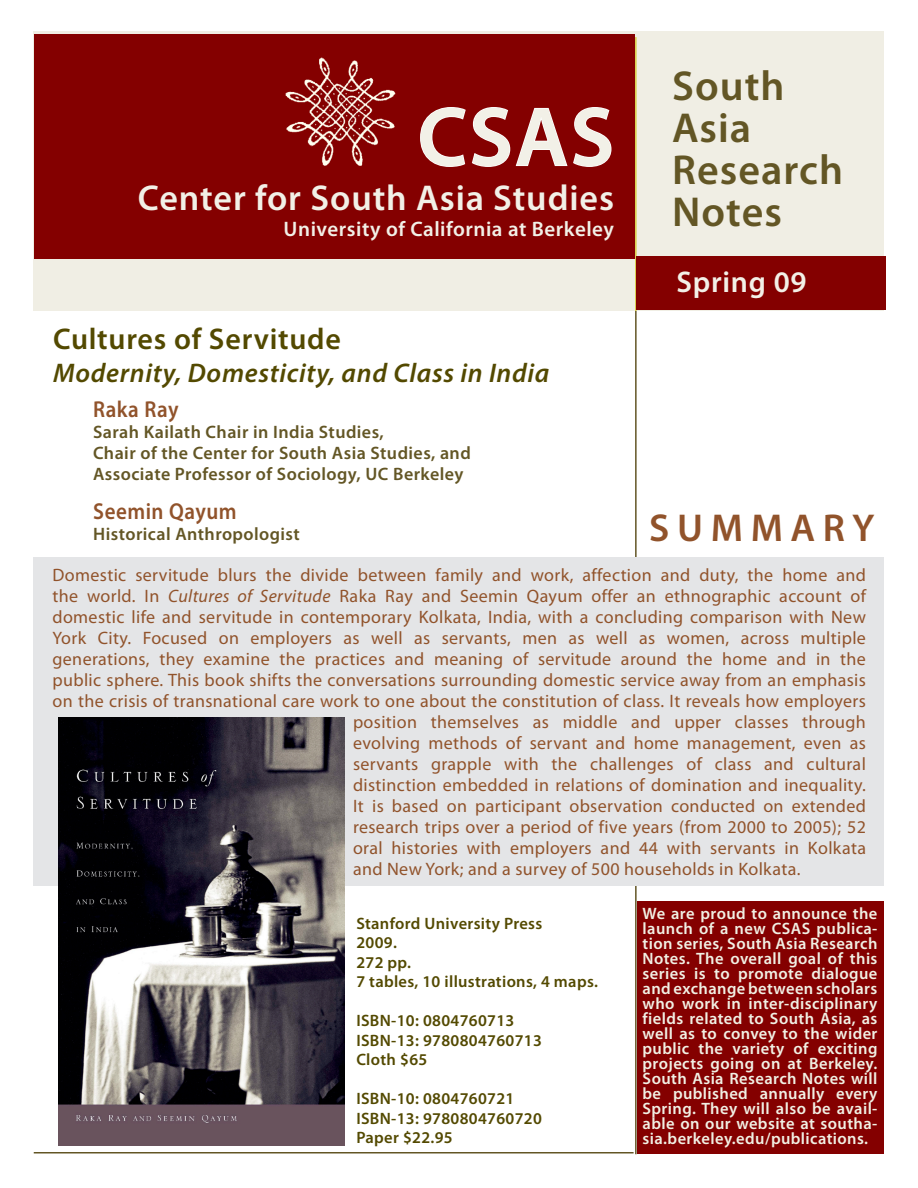
<style>
.page{position:relative;width:918px;height:1188px;background:#fff}
.page>*{position:absolute;margin:0;border:0;box-sizing:border-box;transform-origin:0 0}
.Head_1{font:600 84px "Myriad Pro";color:#f2f0e7}
.Head_1-2{font:600 42px "Myriad Pro";letter-spacing:.025em;color:#635625}
.Head_1-3{font:600 39px "Myriad Pro";letter-spacing:.195em;color:#91532b}
.Head_1-4{font:600 36px "Myriad Pro";letter-spacing:.025em;color:#f2f0e7}
.Address{font:600 30px "Myriad Pro";letter-spacing:.025em;color:#534900}
.Head_1-5{font:600 30px "Myriad Pro";letter-spacing:.025em;color:#f3f0e7}
.Address-2{font:italic 600 27px "Myriad Pro";letter-spacing:.025em;color:#534900}
.Address-3{font:600 23.1px "Myriad Pro";letter-spacing:.025em;color:#91532b;scale:.91 1}
.Head_1-6{font:600 21px "Myriad Pro";letter-spacing:.025em;color:#f2f0e7}
.Numbered_Text{font:18px "Myriad Pro";letter-spacing:.02em;color:#91532b}
.Address-4{font:600 18px "Myriad Pro";letter-spacing:.025em;color:#635625}
.Address-5{font:600 16.5px/15px "Myriad Pro";letter-spacing:.025em;color:#f1f0e4;text-align:justify}
.Address-6{font:600 16.5px "Myriad Pro";letter-spacing:.02em;color:#534900}
.s1{font-style:italic}
</style>
<div class="page">
<div style="left:34px;top:31px;width:850px;height:279px;background:#f0eee4"></div>
<div style="left:637px;top:901px;width:247px;height:253px;background:#840000"></div>
<div style="left:34px;top:34px;width:600px;height:225px;background:#840000"></div>
<svg style="left:420px;top:107px;width:192px;height:60px"></svg>
<hr style="left:635px;top:37px;width:2px;height:1117px;background:#635625">
<hr style="left:34px;top:1152px;width:600px;height:2px;background:#635625">
<div style="left:636px;top:257px;width:250px;height:53px;background:#840000"></div>
<div style="left:34px;top:557px;width:850px;height:329px;background:#e4e5e7"></div>
<img style="left:285px;top:57px;width:111px;height:109px">
<img style="left:59px;top:717px;width:285px;height:428px">
<p class="Head_1" style="left:418px;top:84px;width:198px">CSAS</p>
<p class="Head_1-4" style="left:138px;top:175px;width:478px">Center for South Asia Studies</p>
<p class="Head_1-6" style="left:284px;top:215px;width:332px">University of California at Berkeley</p>
<p class="Address" style="left:53px;top:320px;width:289px">Cultures of Servitude</p>
<p class="Address-2" style="left:53px;top:356px;width:498px">Modernity, Domesticity, and Class in India</p>
<p class="Head_1-2" style="left:672px;top:59px;width:114px">South</p>
<p class="Head_1-2" style="left:672px;top:101px;width:81px">Asia</p>
<p class="Head_1-2" style="left:672px;top:143px;width:173px">Research</p>
<p class="Head_1-2" style="left:672px;top:185px;width:111px">Notes</p>
<p class="Head_1-5" style="left:676px;top:262px;width:132px">Spring 09</p>
<p class="Address-3" style="left:93px;top:395px;width:96px">Raka Ray</p>
<p class="Address-4" style="left:93px;top:421px;width:292px">Sarah Kailath Chair in India Studies,</p>
<p class="Address-4" style="left:93px;top:442px;width:379px">Chair of the Center for South Asia Studies, and</p>
<p class="Address-4" style="left:93px;top:463px;width:372px">Associate Professor of Sociology, UC Berkeley</p>
<p class="Address-3" style="left:93px;top:497px;width:159px">Seemin Qayum</p>
<p class="Address-4" style="left:93px;top:523px;width:208px">Historical Anthropologist</p>
<p class="Numbered_Text" style="left:53px;top:564px;width:815px">Domestic servitude blurs the divide between family and work, affection and duty, the home and</p>
<p class="Numbered_Text" style="left:53px;top:585px;width:815px">the world. In <span class="s1">Cultures of Servitude</span> Raka Ray and Seemin Qayum offer an ethnographic account of</p>
<p class="Numbered_Text" style="left:53px;top:606px;width:815px">domestic life and servitude in contemporary Kolkata, India, with a concluding comparison with New</p>
<p class="Numbered_Text" style="left:53px;top:627px;width:815px">York City. Focused on employers as well as servants, men as well as women, across multiple</p>
<p class="Numbered_Text" style="left:53px;top:648px;width:815px">generations, they examine the practices and meaning of servitude around the home and in the</p>
<p class="Numbered_Text" style="left:53px;top:669px;width:815px">public sphere. This book shifts the conversations surrounding domestic service away from an emphasis</p>
<p class="Numbered_Text" style="left:53px;top:690px;width:815px">on the crisis of transnational care work to one about the constitution of class. It reveals how employers</p>
<p class="Numbered_Text" style="left:353px;top:711px;width:514px">position themselves as middle and upper classes through</p>
<p class="Numbered_Text" style="left:353px;top:732px;width:514px">evolving methods of servant and home management, even as</p>
<p class="Numbered_Text" style="left:353px;top:753px;width:514px">servants grapple with the challenges of class and cultural</p>
<p class="Numbered_Text" style="left:353px;top:774px;width:514px">distinction embedded in relations of domination and inequality.</p>
<p class="Numbered_Text" style="left:353px;top:795px;width:514px">It is based on participant observation conducted on extended</p>
<p class="Numbered_Text" style="left:353px;top:816px;width:514px">research trips over a period of five years (from 2000 to 2005); 52</p>
<p class="Numbered_Text" style="left:353px;top:837px;width:515px">oral histories with employers and 44 with servants in Kolkata</p>
<p class="Numbered_Text" style="left:353px;top:858px;width:449px">and New York; and a survey of 500 households in Kolkata.</p>
<p class="Address-6" style="left:356px;top:913px;width:188px">Stanford University Press</p>
<p class="Address-6" style="left:356px;top:932px;width:42px">2009.</p>
<p class="Address-6" style="left:356px;top:952px;width:56px">272 pp.</p>
<p class="Address-6" style="left:356px;top:971px;width:243px">7 tables, 10 illustrations, 4 maps.</p>
<p class="Address-6" style="left:356px;top:1010px;width:160px">ISBN-10: 0804760713</p>
<p class="Address-6" style="left:356px;top:1030px;width:187px">ISBN-13: 9780804760713</p>
<p class="Address-6" style="left:356px;top:1049px;width:73px">Cloth $65</p>
<p class="Address-6" style="left:356px;top:1088px;width:160px">ISBN-10: 0804760721</p>
<p class="Address-6" style="left:356px;top:1108px;width:187px">ISBN-13: 9780804760720</p>
<p class="Address-6" style="left:356px;top:1127px;width:98px">Paper $22.95</p>
<p class="Head_1-3" style="left:649px;top:503px;width:227px">SUMMARY</p>
<p class="Address-5" style="left:643px;top:906px;width:236px">We are proud to announce the launch of a new CSAS publica&shy;tion series, South Asia Research Notes. The overall goal of this series is to promote dialogue and exchange between scholars who work in inter-disciplinary fields related to South Asia, as well as to convey to the wider public the variety of exciting projects going on at Berkeley.<br>South Asia Research Notes will be published annually every Spring. They will also be avail&shy;able on our website at southa&shy;sia.berkeley.edu/publications.</p>
</div>
